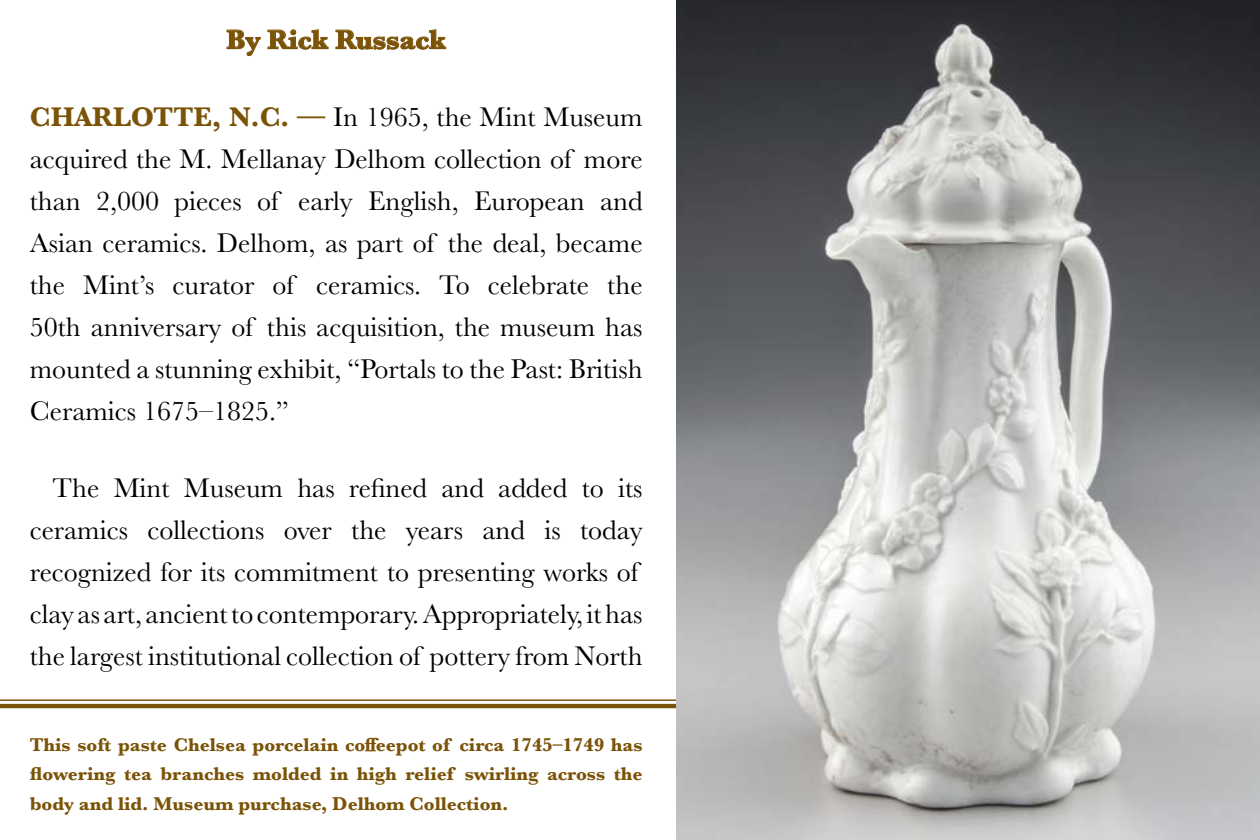
<style>
.page{position:relative;width:1260px;height:840px;background:#fff}
.page>*{position:absolute;margin:0;border:0;box-sizing:border-box;transform-origin:0 0}
.t1{font:28px/42px "Baskerville";color:#000;text-align:justify}
.t2{font:700 28px "Baskerville";color:#7b5307}
.t3{font:700 19.25px/29.8px "Baskerville";color:#7b5307;text-align:justify}
.s1{font-weight:700;color:#7b5307}
</style>
<div class="page">
<hr style="left:0;top:704px;width:701px;height:4px;background:#7b5307">
<hr style="left:0;top:699px;width:701px;height:2px;background:#7b5307">
<svg style="left:226px;top:29px;width:35px;height:27px"></svg>
<svg style="left:267px;top:29px;width:62px;height:21px"></svg>
<svg style="left:335px;top:29px;width:112px;height:21px"></svg>
<img style="left:676px;top:0;width:584px;height:840px">
<p class="t2" style="left:226px;top:20px;width:221px">By Rick Russack</p>
<p class="t1" style="left:30px;top:96px;width:614px"><span class="s1">CHARLOTTE, N.C. —</span> In 1965, the Mint Museum acquired the M. Mellanay Delhom collection of more than 2,000 pieces of early English, European and Asian ceramics. Delhom, as part of the deal, became the Mint’s curator of ceramics. To celebrate the 50th anniversary of this acquisition, the museum has mounted a stunning exhibit, “Portals to the Past: British Ceramics 1675–1825.”</p>
<p class="t1" style="left:30px;top:467px;width:614px;text-align:left;text-indent:23px">The Mint Museum has refined and added to its ceramics collections over the years and is today recognized for its commitment to presenting works of clay as art, ancient to contemporary. Appropriately, it has the largest institutional collection of pottery from North</p>
<p class="t3" style="left:30px;top:730px;width:614px">This soft paste Chelsea porcelain coffeepot of circa 1745–1749 has flowering tea branches molded in high relief swirling across the body and lid. Museum purchase, Delhom Collection.</p>
</div>
